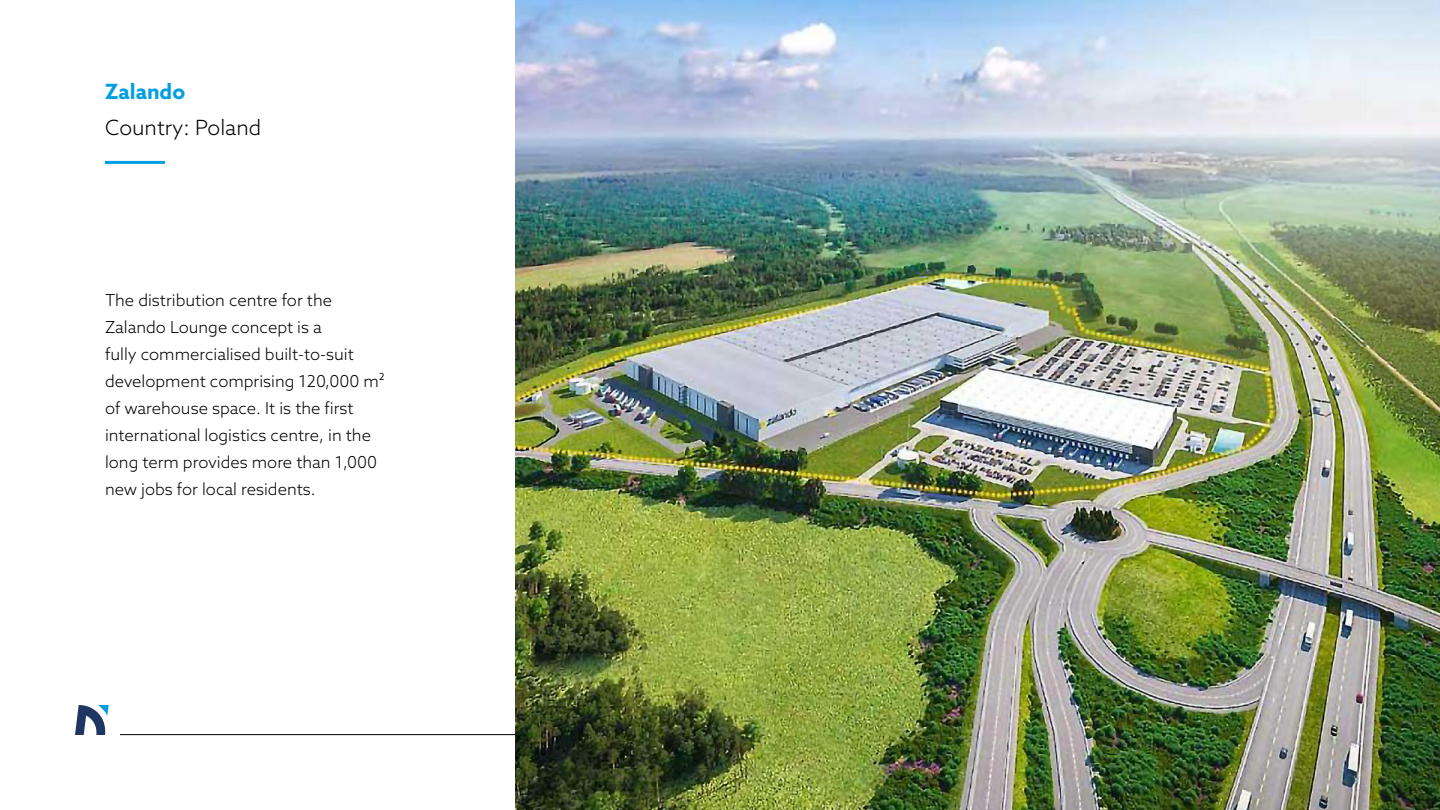
<style>
.page{position:relative;width:1440px;height:810px;background:#fff}
.page>*{position:absolute;margin:0;border:0;box-sizing:border-box;transform-origin:0 0}
.t1{font:300 21px "Azo Sans";color:#000}
.t2{font:700 21px "Azo Sans";color:#009fe3}
.t3{font:300 16.5px/27px "Azo Sans";color:#000}
</style>
<div class="page">
<img style="left:515px;top:0;width:925px;height:810px">
<svg style="left:75px;top:705px;width:34px;height:30px"></svg>
<hr style="left:120px;top:734px;width:395px;height:1px;background:#000">
<hr style="left:105px;top:161px;width:60px;height:3px;background:#009fe3">
<p class="t2" style="left:105px;top:78px;width:82px">Zalando</p>
<p class="t1" style="left:105px;top:114px;width:158px">Country: Poland</p>
<p class="t3" style="left:105px;top:286px;width:281px">The distribution centre for the Zalando Lounge concept is a<br>fully commercialised built-to-suit development comprising 120,000 m² of warehouse space. It is the first international logistics centre, in the long term provides more than 1,000 new jobs for local residents.</p>
</div>
